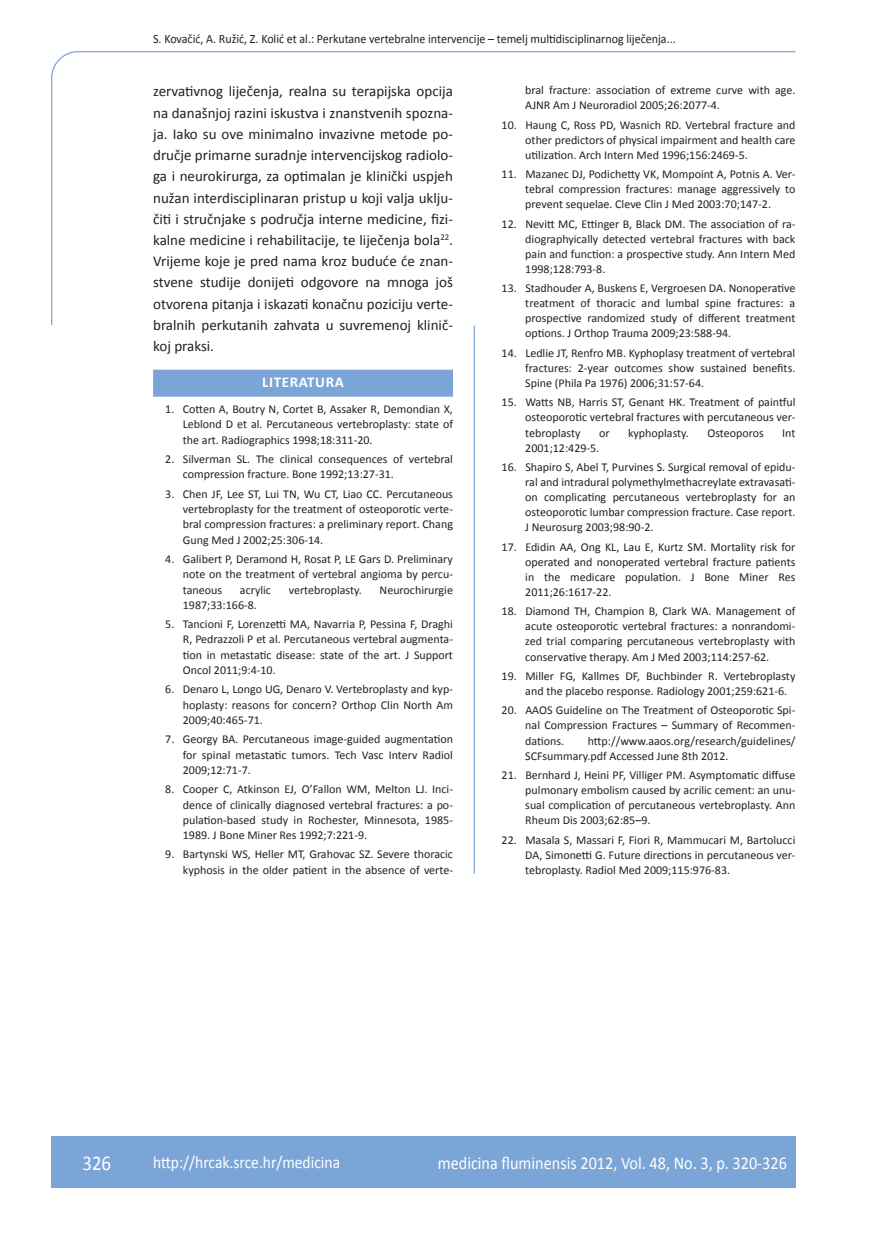
<style>
.page{position:relative;width:872px;height:1234px;background:#fff}
.page>*{position:absolute;margin:0;border:0;box-sizing:border-box;transform-origin:0 0}
.t1{font:21px "Calibri";color:#fff;scale:.9 1}
.t2{font:18px "Calibri";color:#fff;scale:.9 1}
.t3{font:17.25px "Calibri";color:#fff;scale:.9 1}
.osnovni_tekst{font:15px/21.1px "Calibri";color:#231f20;text-align:justify}
.naslov_ruler{font:700 15px "Calibri";letter-spacing:.04em;color:#fff}
.glava{font:12.75px "Calibri";color:#231f20;scale:.94 1}
.literatura{font:12px/15.1px "Calibri";color:#231f20;text-align:justify}
</style>
<div class="page">
<svg style="left:51px;top:51px;width:745px;height:274px"></svg>
<hr style="left:473px;top:325px;width:2px;height:548px;background:#7ca5d7">
<div style="left:51px;top:1135px;width:744px;height:51px;background:#7ca5d7"></div>
<div style="left:153px;top:369px;width:300px;height:27px;background:#7ca5d7"></div>
<p class="glava" style="left:153px;top:30px;width:557px">S. Kovačić, A. Ružić, Z. Kolić et al.: Perkutane vertebralne intervencije – temelj multidisciplinarnog liječenja...</p>
<p class="osnovni_tekst" style="left:153px;top:80px;width:301px">zervativnog liječenja, realna su terapijska opcija na današnjoj razini iskustva i znanstvenih spozna&shy;ja. Iako su ove minimalno invazivne metode po&shy;dručje primarne suradnje intervencijskog radiolo&shy;ga i neurokirurga, za optimalan je klinički uspjeh nužan interdisciplinaran pristup u koji valja uklju&shy;čiti i stručnjake s područja interne medicine, fizi&shy;kalne medicine i rehabilitacije, te liječenja bola<sup>22</sup>.<br>Vrijeme koje je pred nama kroz buduće će znan&shy;stvene studije donijeti odgovore na mnoga još otvorena pitanja i iskazati konačnu poziciju verte&shy;bralnih perkutanih zahvata u suvremenoj klinič&shy;koj praksi.</p>
<p class="naslov_ruler" style="left:262px;top:372px;width:83px">LITERATURA</p>
<p class="literatura" style="left:183px;top:401px;width:271px;text-indent:-18px">1. Cotten A, Boutry N, Cortet B, Assaker R, Demondian X, Leblond D et al. Percutaneous vertebroplasty: state of the art. Radiographics 1998;18:311-20.</p>
<p class="literatura" style="left:183px;top:451px;width:271px;text-indent:-18px">2. Silverman SL. The clinical consequences of vertebral compression fracture. Bone 1992;13:27-31.</p>
<p class="literatura" style="left:183px;top:485px;width:271px;text-indent:-18px">3. Chen JF, Lee ST, Lui TN, Wu CT, Liao CC. Percutaneous vertebroplasty for the treatment of osteoporotic verte&shy;bral compression fractures: a preliminary report. Chang Gung Med J 2002;25:306-14.</p>
<p class="literatura" style="left:183px;top:551px;width:271px;text-indent:-18px">4. Galibert P, Deramond H, Rosat P, LE Gars D. Preliminary note on the treatment of vertebral angioma by percu&shy;taneous</p>
<p class="literatura" style="left:240px;top:581px;width:33px">acrylic</p>
<p class="literatura" style="left:289px;top:581px;width:74px">vertebroplasty.</p>
<p class="literatura" style="left:379px;top:581px;width:75px">Neurochirurgie</p>
<p class="literatura" style="left:183px;top:596px;width:75px">1987;33:166-8.</p>
<p class="literatura" style="left:183px;top:616px;width:271px;text-indent:-18px">5. Tancioni F, Lorenzetti MA, Navarria P, Pessina F, Draghi R, Pedrazzoli P et al. Percutaneous vertebral augmenta&shy;tion in metastatic disease: state of the art. J Support Oncol 2011;9:4-10.</p>
<p class="literatura" style="left:183px;top:681px;width:271px;text-indent:-18px">6. Denaro L, Longo UG, Denaro V. Vertebroplasty and kyp&shy;hoplasty: reasons for concern? Orthop Clin North Am 2009;40:465-71.</p>
<p class="literatura" style="left:183px;top:731px;width:271px;text-indent:-18px">7. Georgy BA. Percutaneous image-guided augmentation for spinal metastatic tumors. Tech Vasc Interv Radiol 2009;12:71-7.</p>
<p class="literatura" style="left:183px;top:781px;width:271px;text-indent:-18px">8. Cooper C, Atkinson EJ, O’Fallon WM, Melton LJ. Inci&shy;dence of clinically diagnosed vertebral fractures: a po&shy;pulation-based study in Rochester, Minnesota, 1985- 1989. J Bone Miner Res 1992;7:221-9.</p>
<p class="literatura" style="left:165px;top:846px;width:289px;text-align:right">9. Bartynski WS, Heller MT, Grahovac SZ. Severe thoracic kyphosis in the older patient in the absence of verte-</p>
<p class="literatura" style="left:525px;top:82px;width:271px">bral fracture: association of extreme curve with age.<br>AJNR Am J Neuroradiol 2005;26:2077-4.</p>
<p class="literatura" style="left:525px;top:116px;width:271px;text-indent:-24px">10. Haung C, Ross PD, Wasnich RD. Vertebral fracture and other predictors of physical impairment and health care utilization. Arch Intern Med 1996;156:2469-5.</p>
<p class="literatura" style="left:525px;top:166px;width:271px;text-indent:-24px">11. Mazanec DJ, Podichetty VK, Mompoint A, Potnis A. Ver&shy;tebral compression fractures: manage aggressively to prevent sequelae. Cleve Clin J Med 2003:70;147-2.</p>
<p class="literatura" style="left:525px;top:215px;width:272px;text-indent:-24px">12. Nevitt MC, Ettinger B, Black DM. The association of ra&shy;diographyically detected vertebral fractures with back pain and function: a prospective study. Ann Intern Med 1998;128:793-8.</p>
<p class="literatura" style="left:525px;top:280px;width:272px;text-indent:-24px">13. Stadhouder A, Buskens E, Vergroesen DA. Nonoperative treatment of thoracic and lumbal spine fractures: a prospective randomized study of different treatment options. J Orthop Trauma 2009;23:588-94.</p>
<p class="literatura" style="left:525px;top:344px;width:271px;text-indent:-24px">14. Ledlie JT, Renfro MB. Kyphoplasy treatment of vertebral fractures: 2-year outcomes show sustained benefits.<br>Spine (Phila Pa 1976) 2006;31:57-64.</p>
<p class="literatura" style="left:525px;top:394px;width:271px;text-indent:-24px">15. Watts NB, Harris ST, Genant HK. Treatment of paintful osteoporotic vertebral fractures with percutaneous ver&shy;tebroplasty</p>
<p class="literatura" style="left:599px;top:424px;width:12px">or</p>
<p class="literatura" style="left:628px;top:424px;width:62px">kyphoplasty.</p>
<p class="literatura" style="left:707px;top:424px;width:58px">Osteoporos</p>
<p class="literatura" style="left:782px;top:424px;width:15px">Int</p>
<p class="literatura" style="left:525px;top:439px;width:75px">2001;12:429-5.</p>
<p class="literatura" style="left:525px;top:458px;width:272px;text-indent:-24px">16. Shapiro S, Abel T, Purvines S. Surgical removal of epidu&shy;ral and intradural polymethylmethacreylate extravasati&shy;on complicating percutaneous vertebroplasty for an osteoporotic lumbar compression fracture. Case report.<br>J Neurosurg 2003;98:90-2.</p>
<p class="literatura" style="left:525px;top:538px;width:272px;text-indent:-24px">17. Edidin AA, Ong KL, Lau E, Kurtz SM. Mortality risk for operated and nonoperated vertebral fracture patients in the medicare population. J Bone Miner Res 2011;26:1617-22.</p>
<p class="literatura" style="left:525px;top:603px;width:272px;text-indent:-24px">18. Diamond TH, Champion B, Clark WA. Management of acute osteoporotic vertebral fractures: a nonrandomi&shy;zed trial comparing percutaneous vertebroplasty with conservative therapy. Am J Med 2003;114:257-62.</p>
<p class="literatura" style="left:525px;top:667px;width:272px;text-indent:-24px">19. Miller FG, Kallmes DF, Buchbinder R. Vertebroplasty and the placebo response. Radiology 2001;259:621-6.</p>
<p class="literatura" style="left:525px;top:702px;width:271px;text-indent:-24px">20. AAOS Guideline on The Treatment of Osteoporotic Spi&shy;nal Compression Fractures – Summary of Recommen&shy;dations.</p>
<p class="literatura" style="left:525px;top:732px;width:271px;text-indent:62px">http://www.aaos.org/research/guidelines/<br>SCFsummary.pdf Accessed June 8th 2012.</p>
<p class="literatura" style="left:525px;top:766px;width:271px;text-indent:-24px">21. Bernhard J, Heini PF, Villiger PM. Asymptomatic diffuse pulmonary embolism caused by acrilic cement: an unu&shy;sual complication of percutaneous vertebroplasty. Ann Rheum Dis 2003;62:85–9.</p>
<p class="literatura" style="left:525px;top:831px;width:271px;text-indent:-24px">22. Masala S, Massari F, Fiori R, Mammucari M, Bartolucci DA, Simonetti G. Future directions in percutaneous ver&shy;tebroplasty. Radiol Med 2009;115:976-83.</p>
<p class="t1" style="left:82px;top:1149px;width:33px">326</p>
<p class="t3" style="left:153px;top:1150px;width:209px">http://hrcak.srce.hr/medicina</p>
<p class="t2" style="left:438px;top:1151px;width:389px">medicina fluminensis 2012, Vol. 48, No. 3, p. 320-326</p>
</div>
